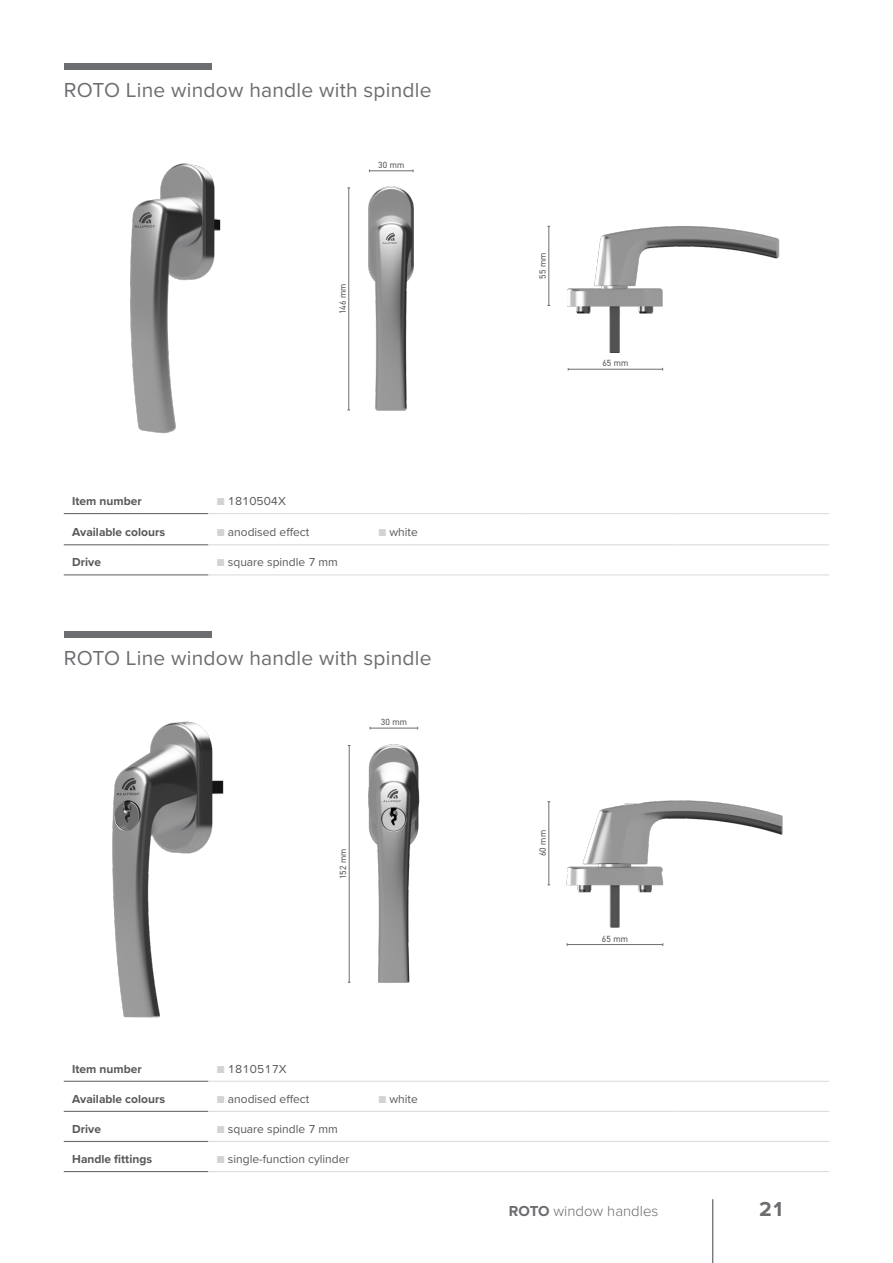
<style>
.page{position:relative;width:893px;height:1263px;background:#fff}
.page>*{position:absolute;margin:0;border:0;box-sizing:border-box;transform-origin:0 0}
.t1{font:21px "Proxima Nova";letter-spacing:.01em;color:#6c6d70}
.t2{font:700 21px "Proxima Nova";color:#6c6d70}
.t3{font:300 15px "Proxima Nova";color:#6c6d70}
.t4{font:12px "Proxima Nova";color:#57585a}
.t5{font:700 12px "Proxima Nova";color:#57585a}
.t6{font:9px "DIN2014";letter-spacing:.01em;color:#57585a}
.s1{color:#d1d2d4}
.s2{font-weight:700}
</style>
<div class="page">
<hr style="left:712px;top:1199px;width:1px;height:64px;background:#57585a">
<div style="left:64px;top:64px;width:148px;height:6px;background:#6c6d70"></div>
<div style="left:64px;top:631px;width:148px;height:7px;background:#6c6d70"></div>
<hr style="left:64px;top:1081px;width:144px;height:1px;background:#6c6d70">
<hr style="left:64px;top:1111px;width:144px;height:1px;background:#6c6d70">
<hr style="left:64px;top:1141px;width:144px;height:1px;background:#6c6d70">
<hr style="left:64px;top:1171px;width:144px;height:1px;background:#6c6d70">
<hr style="left:208px;top:1081px;width:162px;height:1px;background:#dcdddf">
<hr style="left:370px;top:1081px;width:153px;height:1px;background:#dcdddf">
<hr style="left:523px;top:1081px;width:153px;height:1px;background:#dcdddf">
<hr style="left:676px;top:1081px;width:153px;height:1px;background:#dcdddf">
<hr style="left:208px;top:1111px;width:162px;height:1px;background:#dcdddf">
<hr style="left:370px;top:1111px;width:153px;height:1px;background:#dcdddf">
<hr style="left:523px;top:1111px;width:153px;height:1px;background:#dcdddf">
<hr style="left:676px;top:1111px;width:153px;height:1px;background:#dcdddf">
<hr style="left:208px;top:1141px;width:162px;height:1px;background:#dcdddf">
<hr style="left:370px;top:1141px;width:153px;height:1px;background:#dcdddf">
<hr style="left:523px;top:1141px;width:153px;height:1px;background:#dcdddf">
<hr style="left:676px;top:1141px;width:153px;height:1px;background:#dcdddf">
<hr style="left:208px;top:1171px;width:162px;height:1px;background:#dcdddf">
<hr style="left:370px;top:1171px;width:153px;height:1px;background:#dcdddf">
<hr style="left:523px;top:1171px;width:153px;height:1px;background:#dcdddf">
<hr style="left:676px;top:1171px;width:153px;height:1px;background:#dcdddf">
<hr style="left:64px;top:513px;width:144px;height:1px;background:#6c6d70">
<hr style="left:64px;top:544px;width:144px;height:1px;background:#6c6d70">
<hr style="left:64px;top:574px;width:144px;height:1px;background:#6c6d70">
<hr style="left:208px;top:513px;width:162px;height:1px;background:#dcdddf">
<hr style="left:370px;top:513px;width:153px;height:1px;background:#dcdddf">
<hr style="left:523px;top:513px;width:153px;height:1px;background:#dcdddf">
<hr style="left:676px;top:513px;width:153px;height:1px;background:#dcdddf">
<hr style="left:208px;top:544px;width:162px;height:1px;background:#dcdddf">
<hr style="left:370px;top:544px;width:153px;height:1px;background:#dcdddf">
<hr style="left:523px;top:544px;width:153px;height:1px;background:#dcdddf">
<hr style="left:676px;top:544px;width:153px;height:1px;background:#dcdddf">
<hr style="left:208px;top:574px;width:162px;height:1px;background:#dcdddf">
<hr style="left:370px;top:574px;width:153px;height:1px;background:#dcdddf">
<hr style="left:523px;top:574px;width:153px;height:1px;background:#dcdddf">
<hr style="left:676px;top:574px;width:153px;height:1px;background:#dcdddf">
<img style="left:130px;top:163px;width:91px;height:271px">
<img style="left:368px;top:186px;width:46px;height:225px">
<img style="left:568px;top:226px;width:212px;height:127px">
<hr style="left:348px;top:188px;width:1px;height:222px;background:#6c6d70">
<hr style="left:369px;top:171px;width:44px;height:1px;background:#6c6d70">
<hr style="left:549px;top:226px;width:1px;height:79px;background:#6c6d70">
<hr style="left:568px;top:369px;width:95px;height:1px;background:#6c6d70">
<img style="left:368px;top:744px;width:52px;height:239px">
<img style="left:566px;top:800px;width:217px;height:128px">
<hr style="left:349px;top:745px;width:1px;height:237px;background:#6c6d70">
<hr style="left:370px;top:728px;width:48px;height:1px;background:#6c6d70">
<hr style="left:549px;top:802px;width:1px;height:83px;background:#6c6d70">
<hr style="left:567px;top:944px;width:96px;height:1px;background:#6c6d70">
<img style="left:112px;top:721px;width:112px;height:297px">
<p class="t1" style="left:64px;top:75px;width:369px">ROTO Line window handle with spindle</p>
<p class="t6" style="left:378px;top:159px;width:28px">30 mm</p>
<p class="t6" style="left:337px;top:314px;width:32px;rotate:-90deg">146 mm</p>
<p class="t5" style="left:72px;top:492px;width:71px">Item number</p>
<p class="t4" style="left:217px;top:492px;width:71px"><span class="s1">■</span> 1810504X</p>
<p class="t5" style="left:72px;top:523px;width:94px">Available colours</p>
<p class="t4" style="left:217px;top:523px;width:94px"><span class="s1">■</span> anodised effect</p>
<p class="t4" style="left:378px;top:523px;width:41px"><span class="s1">■</span> white</p>
<p class="t5" style="left:72px;top:553px;width:30px">Drive</p>
<p class="t4" style="left:217px;top:553px;width:123px"><span class="s1">■</span> square spindle 7 mm</p>
<p class="t1" style="left:64px;top:642px;width:369px">ROTO Line window handle with spindle</p>
<p class="t6" style="left:381px;top:716px;width:28px">30 mm</p>
<p class="t6" style="left:337px;top:879px;width:32px;rotate:-90deg">152 mm</p>
<p class="t5" style="left:72px;top:1060px;width:71px">Item number</p>
<p class="t4" style="left:217px;top:1060px;width:71px"><span class="s1">■</span> 1810517X</p>
<p class="t5" style="left:72px;top:1090px;width:94px">Available colours</p>
<p class="t4" style="left:217px;top:1090px;width:94px"><span class="s1">■</span> anodised effect</p>
<p class="t4" style="left:378px;top:1090px;width:41px"><span class="s1">■</span> white</p>
<p class="t5" style="left:72px;top:1120px;width:30px">Drive</p>
<p class="t4" style="left:217px;top:1120px;width:123px"><span class="s1">■</span> square spindle 7 mm</p>
<p class="t5" style="left:72px;top:1150px;width:81px">Handle fittings</p>
<p class="t4" style="left:217px;top:1150px;width:134px"><span class="s1">■</span> single-function cylinder</p>
<p class="t6" style="left:537px;top:279px;width:28px;rotate:-90deg">55 mm</p>
<p class="t6" style="left:602px;top:357px;width:28px">65 mm</p>
<p class="t6" style="left:537px;top:856px;width:28px;rotate:-90deg">60 mm</p>
<p class="t6" style="left:602px;top:933px;width:28px">65 mm</p>
<p class="t3" style="left:509px;top:1199px;width:151px"><span class="s2">ROTO</span> window handles</p>
<h1 class="t2" style="left:759px;top:1193px;width:28px">21</h1>
</div>
